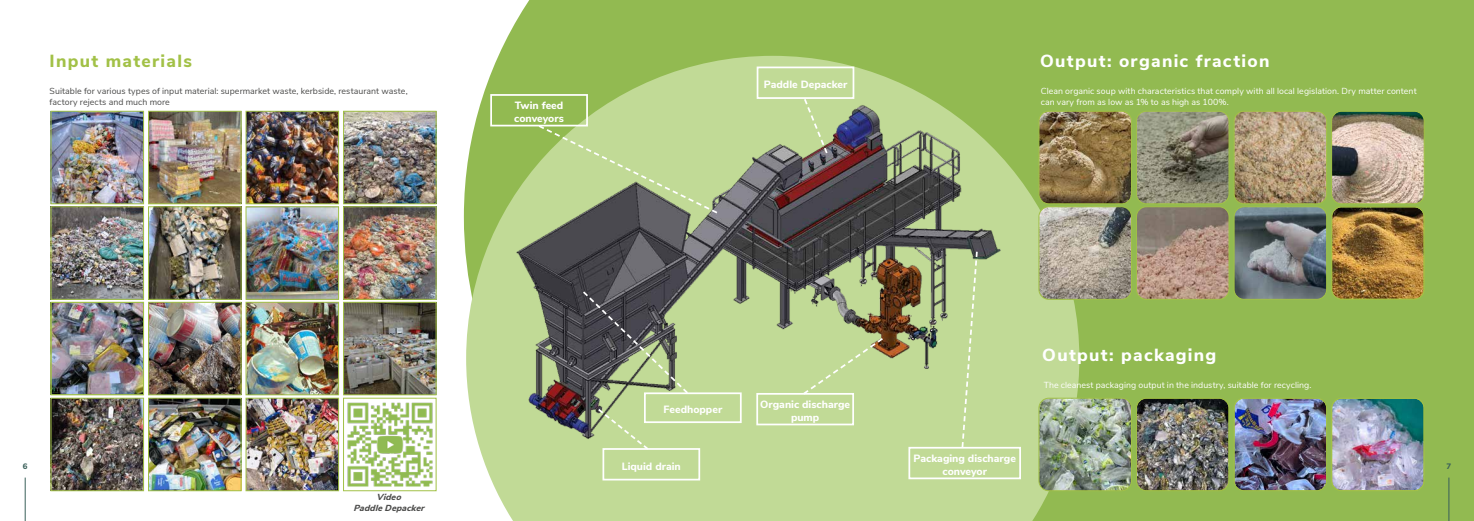
<style>
.page{position:relative;width:1474px;height:521px;background:#fff}
.page>*{position:absolute;margin:0;border:0;box-sizing:border-box;transform-origin:0 0}
.t1{font:800 17.5px "Nunito Sans";letter-spacing:.075em;color:#fff}
.t2{font:800 17.5px "Nunito Sans";letter-spacing:.075em;color:#a2c147}
.t3{font:800 10.5px/12.6px "Nunito Sans";color:#fff;text-align:center}
.t4{font:8.75px/10.5px "Nunito Sans";letter-spacing:.005em;color:#fff}
.t5{font:8.75px/10.5px "Nunito Sans";letter-spacing:.005em;color:#4a4a49}
.t6{font:italic 800 8.75px/10.5px "Nunito Sans";color:#4a4a49;text-align:center}
.t7{font:800 7.88px "Nunito Sans";color:#3a605a}
</style>
<div class="page">
<div style="left:498px;top:0;width:975px;height:521px;background:#92ba51"></div>
<svg style="left:490px;top:56px;width:589px;height:465px;background:#bcd68f"></svg>
<img style="left:463px;top:57px;width:580px;height:420px">
<div style="left:441px;top:410px;width:27px;height:35px;background:#fff"></div>
<svg style="left:581px;top:290px;width:109px;height:105px;background:#717866"></svg>
<img style="left:53px;top:113px;width:89px;height:89px">
<div style="left:51px;top:111px;width:93px;height:93px;border:1px solid #a2c147"></div>
<img style="left:150px;top:113px;width:89px;height:89px">
<div style="left:148px;top:111px;width:93px;height:93px;border:1px solid #a2c147"></div>
<img style="left:247px;top:113px;width:90px;height:89px">
<div style="left:245px;top:111px;width:94px;height:93px;border:1px solid #a2c147"></div>
<img style="left:345px;top:113px;width:89px;height:89px">
<div style="left:343px;top:111px;width:93px;height:93px;border:1px solid #a2c147"></div>
<img style="left:53px;top:208px;width:89px;height:90px">
<div style="left:51px;top:206px;width:93px;height:94px;border:1px solid #a2c147"></div>
<img style="left:150px;top:208px;width:89px;height:90px">
<div style="left:148px;top:206px;width:93px;height:94px;border:1px solid #a2c147"></div>
<img style="left:247px;top:208px;width:90px;height:90px">
<div style="left:245px;top:206px;width:94px;height:94px;border:1px solid #a2c147"></div>
<img style="left:345px;top:208px;width:89px;height:90px">
<div style="left:343px;top:206px;width:93px;height:94px;border:1px solid #a2c147"></div>
<img style="left:53px;top:304px;width:89px;height:89px">
<div style="left:51px;top:302px;width:93px;height:93px;border:1px solid #a2c147"></div>
<img style="left:150px;top:304px;width:89px;height:89px">
<div style="left:148px;top:302px;width:93px;height:93px;border:1px solid #a2c147"></div>
<img style="left:247px;top:304px;width:90px;height:89px">
<div style="left:245px;top:302px;width:94px;height:93px;border:1px solid #a2c147"></div>
<img style="left:345px;top:304px;width:89px;height:89px">
<div style="left:343px;top:302px;width:93px;height:93px;border:1px solid #a2c147"></div>
<img style="left:53px;top:400px;width:89px;height:89px">
<div style="left:51px;top:398px;width:93px;height:93px;border:1px solid #a2c147"></div>
<img style="left:150px;top:400px;width:89px;height:89px">
<div style="left:148px;top:398px;width:93px;height:93px;border:1px solid #a2c147"></div>
<img style="left:247px;top:400px;width:90px;height:89px">
<div style="left:245px;top:398px;width:94px;height:93px;border:1px solid #a2c147"></div>
<img style="left:347px;top:402px;width:86px;height:85px">
<div style="left:343px;top:398px;width:93px;height:93px;border:1px solid #a2c147"></div>
<img style="left:1038px;top:111px;width:93px;height:93px">
<div style="left:1038px;top:111px;width:93px;height:93px;border:1px solid #a2c147;border-radius:10px"></div>
<img style="left:1136px;top:111px;width:92px;height:93px">
<div style="left:1135px;top:111px;width:94px;height:93px;border:1px solid #a2c147;border-radius:10px"></div>
<img style="left:1038px;top:207px;width:93px;height:92px">
<div style="left:1038px;top:206px;width:93px;height:94px;border:1px solid #a2c147;border-radius:10px"></div>
<img style="left:1136px;top:207px;width:92px;height:92px">
<div style="left:1135px;top:206px;width:94px;height:94px;border:1px solid #a2c147;border-radius:10px"></div>
<img style="left:1234px;top:111px;width:190px;height:188px">
<div style="left:1331px;top:206px;width:93px;height:94px;border:1px solid #a2c147;border-radius:10px"></div>
<img style="left:1038px;top:398px;width:93px;height:93px">
<div style="left:1038px;top:398px;width:93px;height:93px;border:1px solid #a2c147;border-radius:10px"></div>
<img style="left:1136px;top:398px;width:92px;height:93px">
<div style="left:1135px;top:398px;width:94px;height:93px;border:1px solid #a2c147;border-radius:10px"></div>
<img style="left:1234px;top:398px;width:190px;height:93px">
<div style="left:1331px;top:398px;width:93px;height:93px;border:1px solid #a2c147;border-radius:10px"></div>
<hr style="left:25px;top:477px;width:1px;height:44px;background:#3a605a">
<hr style="left:1448px;top:477px;width:1px;height:44px;background:#3a605a">
<div style="left:644px;top:392px;width:97px;height:31px;border:2px solid #fff"></div>
<div style="left:490px;top:94px;width:98px;height:32px;border:2px solid #fff"></div>
<div style="left:602px;top:448px;width:98px;height:32px;border:2px solid #fff"></div>
<div style="left:756px;top:393px;width:98px;height:32px;border:2px solid #fff"></div>
<div style="left:756px;top:67px;width:98px;height:32px;border:2px solid #fff"></div>
<div style="left:908px;top:447px;width:113px;height:32px;border:2px solid #fff"></div>
<svg style="left:596px;top:407px;width:54px;height:44px;background:#c1d89b"></svg>
<svg style="left:801px;top:336px;width:83px;height:60px;background:#c1d897"></svg>
<svg style="left:960px;top:250px;width:18px;height:199px;background:#c3da9c"></svg>
<svg style="left:802px;top:97px;width:27px;height:58px;background:#bfd399"></svg>
<svg style="left:537px;top:85px;width:186px;height:130px;background:#b2cb88"></svg>
<h1 class="t2" style="left:50px;top:48px;width:144px">Input materials</h1>
<h1 class="t1" style="left:1040px;top:48px;width:231px">Output: organic fraction</h1>
<p class="t3" style="left:763px;top:77px;width:85px">Paddle Depacker</p>
<p class="t5" style="left:50px;top:85px;width:359px">Suitable for various types of input material: supermarket waste, kerbside, restaurant waste, factory rejects and much more</p>
<p class="t4" style="left:1040px;top:85px;width:377px">Clean organic soup with characteristics that comply with all local legislation. Dry matter content can vary from as low as 1% to as high as 100%.</p>
<p class="t3" style="left:514px;top:99px;width:51px;text-align:left">Twin feed conveyors</p>
<h1 class="t1" style="left:1042px;top:342px;width:176px">Output: packaging</h1>
<p class="t3" style="left:663px;top:402px;width:60px">Feedhopper</p>
<p class="t3" style="left:760px;top:398px;width:92px">Organic discharge pump</p>
<p class="t4" style="left:1043px;top:379px;width:269px">The cleanest packaging output in the industry, suitable for recycling.</p>
<p class="t3" style="left:913px;top:451px;width:104px">Packaging discharge conveyor</p>
<p class="t3" style="left:622px;top:459px;width:61px">Liquid drain</p>
<p class="t7" style="left:23px;top:461px;width:6px">6</p>
<p class="t7" style="left:1446px;top:461px;width:6px">7</p>
<p class="t6" style="left:353px;top:491px;width:75px">Video<br>PaddleDepacker</p>
</div>
